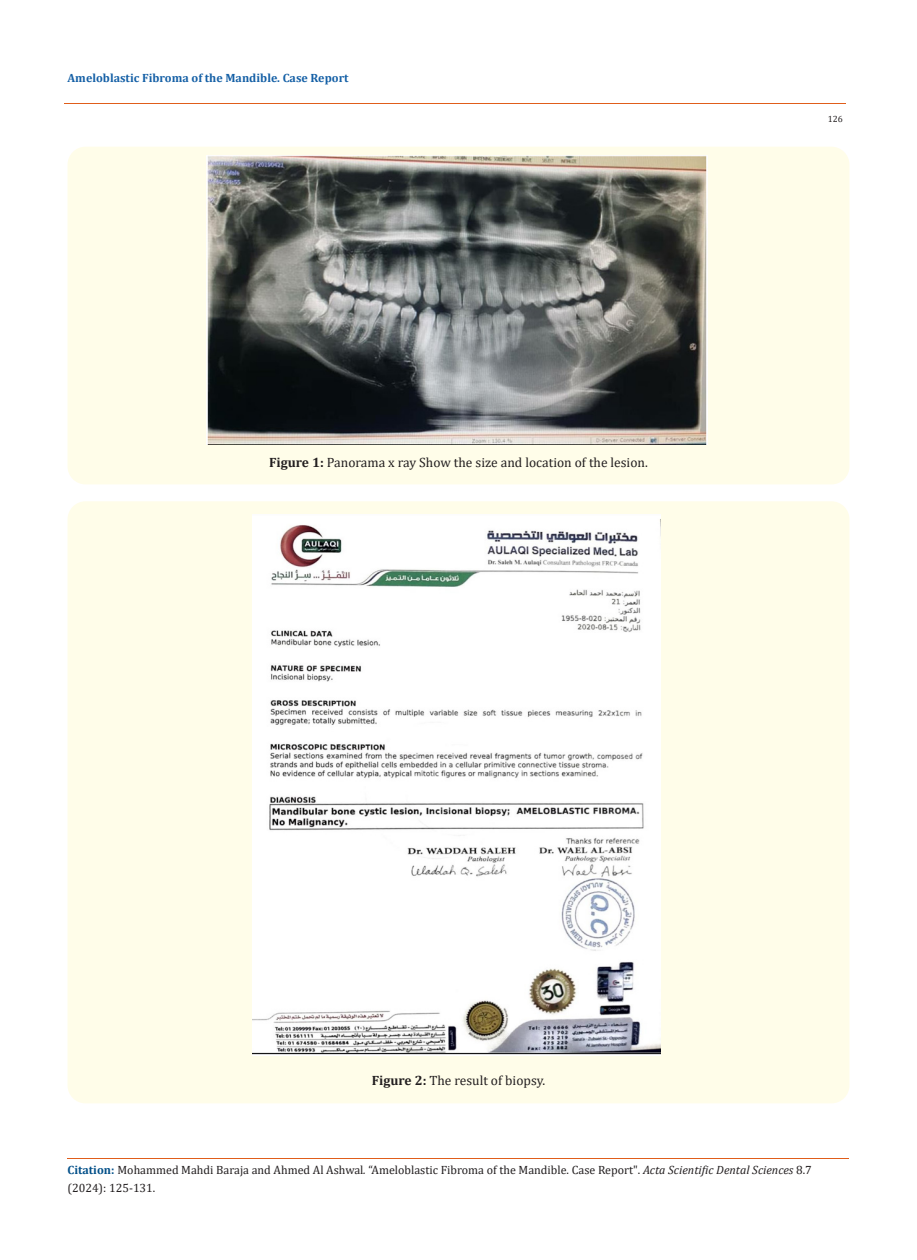
<style>
.page{position:relative;width:917px;height:1260px;background:#fff}
.page>*{position:absolute;margin:0;border:0;box-sizing:border-box;transform-origin:0 0}
.t1{font:13.5px "Cambria";color:#231f20}
.t2{font:12px/18px "Cambria";color:#231f20}
.t3{font:700 12px "Cambria";color:#1560a6}
.t4{font:9px "Cambria";color:#231f20}
.s1{font-weight:700}
.s2{font-weight:700;color:#035089}
.s3{font-style:italic}
</style>
<div class="page">
<hr style="left:64px;top:104px;width:782px;height:1px;background:#e05d1a">
<div style="left:68px;top:501px;width:781px;height:602px;background:#fffde9;border-radius:18px"></div>
<div style="left:68px;top:147px;width:781px;height:337px;background:#fffde9;border-radius:18px"></div>
<img style="left:206px;top:155px;width:501px;height:290px">
<img style="left:252px;top:514px;width:409px;height:541px">
<hr style="left:67px;top:1158px;width:782px;height:1px;background:#e05d1a">
<p class="t3" style="left:67px;top:69px;width:282px">Ameloblastic Fibroma of the Mandible. Case Report</p>
<p class="t1" style="left:269px;top:454px;width:380px"><span class="s1">Figure 1:</span> Panorama x ray Show the size and location of the lesion.</p>
<p class="t4" style="left:827px;top:114px;width:16px">126</p>
<p class="t1" style="left:372px;top:1073px;width:175px"><span class="s1">Figure 2:</span> The result of biopsy.</p>
<p class="t2" style="left:67px;top:1161px;width:746px"><span class="s2">Citation:</span> Mohammed Mahdi Baraja and Ahmed Al Ashwal<span class="s3">.</span> “Ameloblastic Fibroma of the Mandible. Case Report". <span class="s3">Acta Scientific Dental Sciences</span> 8.7 (2024): 125-131.</p>
</div>
